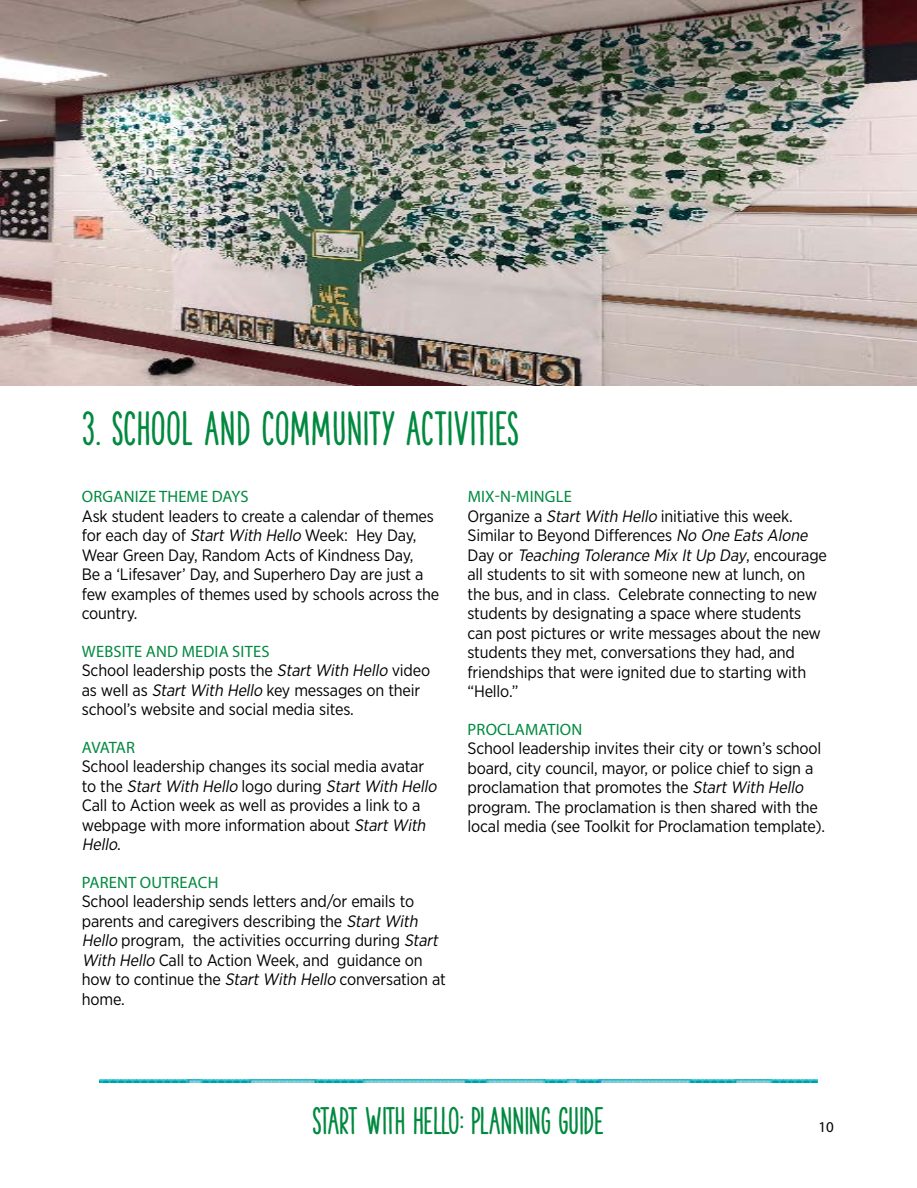
<style>
.page{position:relative;width:917px;height:1188px;background:#fff}
.page>*{position:absolute;margin:0;border:0;box-sizing:border-box;transform-origin:0 0}
.t1{font:45px "The Hand Extrablack";letter-spacing:.025em;color:#00893f}
.t2{font:36px "The Hand Extrablack";color:#00893f}
.t3{font:16.5px/19.5px "Gotham Narrow";letter-spacing:-.01em;color:#000}
.t4{font:16.5px "Myriad Pro";letter-spacing:.01em;color:#00893f}
.t5{font:15px "Myriad Pro";color:#000}
.s1{font-style:italic}
</style>
<div class="page">
<img style="left:100px;top:1080px;width:717px;height:2px">
<img style="left:0;top:0;width:916px;height:385px">
<h1 class="t1" style="left:82px;top:402px;width:437px">3. SCHOOL AND COMMUNITY ACTIVITIES</h1>
<p class="t4" style="left:82px;top:486px;width:168px">ORGANIZE THEME DAYS</p>
<p class="t3" style="left:82px;top:506px;width:359px">Ask student leaders to create a calendar of themes for each day of <span class="s1">StartWith Hello</span> Week: Hey Day, Wear Green Day, Random Acts of Kindness Day,<br>Be a ‘Lifesaver’ Day, and Superhero Day are just a few examples of themes used by schools across the country.</p>
<p class="t4" style="left:82px;top:641px;width:189px">WEBSITE AND MEDIA SITES</p>
<p class="t3" style="left:82px;top:660px;width:350px">School leadership posts the <span class="s1">StartWith Hello</span> video as well as <span class="s1">StartWith Hello</span> key messages on their school’s website and social media sites.</p>
<p class="t4" style="left:82px;top:737px;width:55px">AVATAR</p>
<p class="t3" style="left:82px;top:756px;width:360px">School leadership changes its social media avatar<br>t o t h e <span class="s1">StartWith Hello</span> l o g o d u r i n g <span class="s1">StartWith Hello </span>Call to Action week as well as provides a link to a webpage with more information about <span class="s1">StartWith Hello</span>.</p>
<p class="t4" style="left:82px;top:872px;width:138px">PARENT OUTREACH</p>
<p class="t3" style="left:82px;top:891px;width:365px">School leadership sends letters and/or emails to parents and caregivers describing the <span class="s1">StartWith Hello</span> program, the activities occurring during <span class="s1">Start With Hello</span> Call to Action Week, and guidance on how to continue the <span class="s1">StartWith Hello</span> conversation at home.</p>
<p class="t4" style="left:467px;top:486px;width:106px">MIX-N-MINGLE</p>
<p class="t3" style="left:467px;top:506px;width:361px">Organize a <span class="s1">StartWith Hello</span> initiative this week.<br>Similar to Beyond Differences <span class="s1">No One Eats Alone<br></span>D a y o r <span class="s1">Teaching Tolerance Mix ItUp Day</span>, e n c o u ra g e all students to sit with someone new at lunch, on the bus, and in class. Celebrate connecting to new students by designating a space where students can post pictures or write messages about the new students they met, conversations they had, and friendships that were ignited due to starting with “Hello.”</p>
<p class="t4" style="left:467px;top:719px;width:116px">PROCLAMATION</p>
<p class="t3" style="left:467px;top:738px;width:359px">School leadership invites their city or town’s school board, city council, mayor, or police chief to sign a proclamation that promotes the <span class="s1">StartWith Hello </span>program. The proclamation is then shared with the local media (see Toolkit for Proclamation template).</p>
<h2 class="t2" style="left:311px;top:1100px;width:293px">START WITH HELLO: PLANNING GUIDE</h2>
<p class="t5" style="left:818px;top:1118px;width:17px">10</p>
</div>
